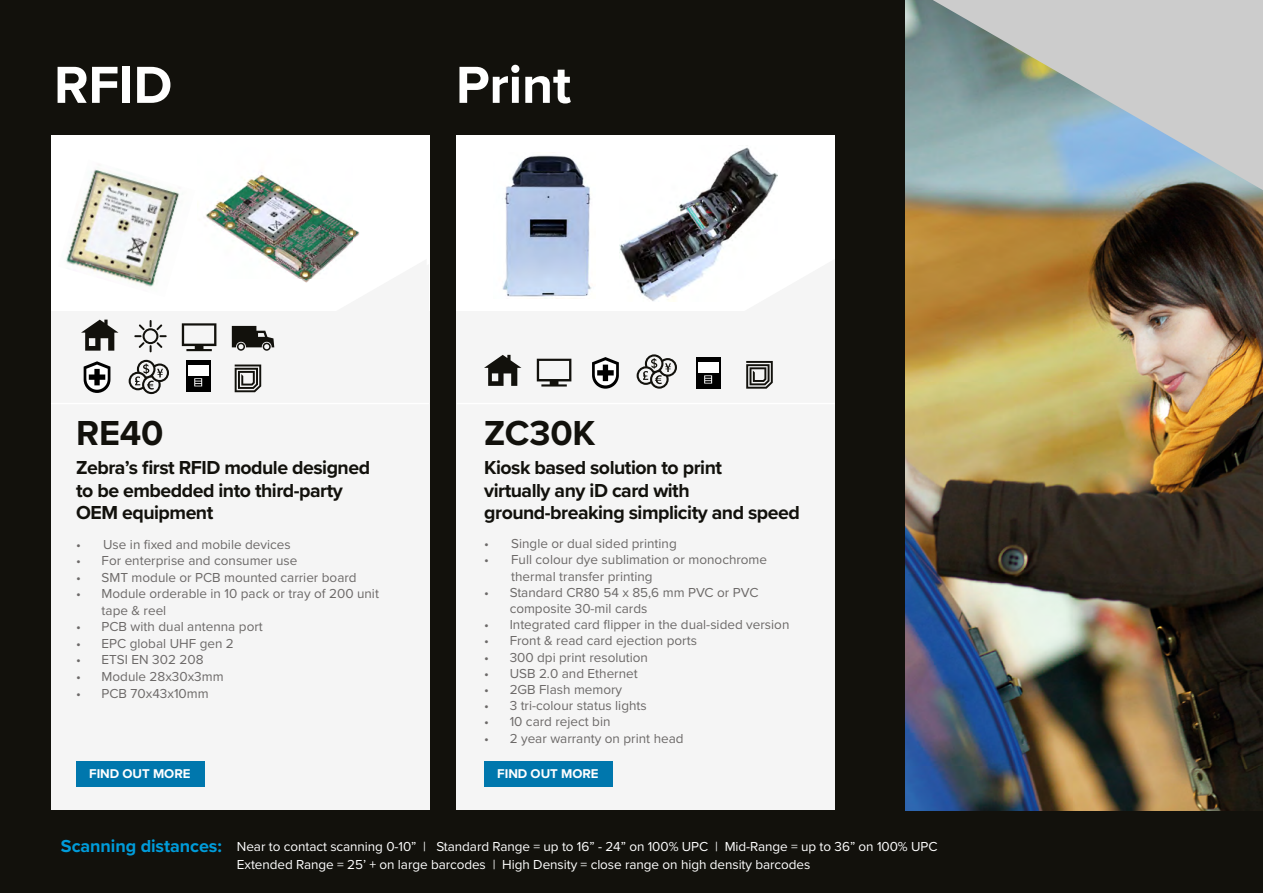
<style>
.page{position:relative;width:1263px;height:893px;background:#fff}
.page>*{position:absolute;margin:0;border:0;box-sizing:border-box;transform-origin:0 0}
.t1{font:700 54px "Proxima Nova";letter-spacing:-.005em;color:#fff}
.t2{font:700 36px "Proxima Nova";letter-spacing:-.005em;color:#12110c}
.t3{font:700 19.5px/22.5px "Proxima Nova";letter-spacing:-.025em;color:#12110c}
.t4{font:13.5px/16.2px "Proxima Nova";color:#6c6968}
.t5{font:13.5px/18px "Proxima Nova";letter-spacing:-.005em;color:#fff}
.t6{font:700 13.2px "Proxima Nova";letter-spacing:-.005em;color:#fff}
.s1{font-weight:700;font-size:18px;color:#009cda}
</style>
<div class="page">
<img style="left:904px;top:0;width:359px;height:812px">
<div style="left:0;top:0;width:904px;height:893px;background:#12110c"></div>
<svg style="left:933px;top:0;width:330px;height:190px;background:#aababf"></svg>
<div style="left:0;top:812px;width:1263px;height:81px;background:#12110c"></div>
<div style="left:51px;top:135px;width:378px;height:641px;background:#fff"></div>
<div style="left:457px;top:135px;width:378px;height:641px;background:#fff"></div>
<img style="left:619px;top:147px;width:159px;height:154px">
<div style="left:457px;top:312px;width:378px;height:498px;background:#f5f5f5"></div>
<svg style="left:742px;top:259px;width:36px;height:42px"></svg>
<div style="left:484px;top:761px;width:129px;height:26px;background:#0077ad"></div>
<img style="left:66px;top:169px;width:114px;height:118px">
<hr style="left:457px;top:403px;width:378px;height:1px;background:#fff">
<img style="left:502px;top:155px;width:90px;height:142px">
<div style="left:51px;top:312px;width:378px;height:498px;background:#f5f5f5"></div>
<div style="left:76px;top:761px;width:129px;height:26px;background:#0077ad"></div>
<img style="left:206px;top:172px;width:154px;height:111px">
<hr style="left:51px;top:403px;width:378px;height:1px;background:#fff">
<svg style="left:84px;top:361px;width:26px;height:32px"></svg>
<svg style="left:182px;top:323px;width:34px;height:28px"></svg>
<svg style="left:81px;top:320px;width:37px;height:31px"></svg>
<svg style="left:134px;top:320px;width:33px;height:32px"></svg>
<svg style="left:129px;top:360px;width:40px;height:34px"></svg>
<div style="left:186px;top:360px;width:24px;height:32px;background:#000"></div>
<div style="left:188px;top:366px;width:20px;height:10px;background:#fff"></div>
<svg style="left:194px;top:378px;width:8px;height:8px"></svg>
<svg style="left:232px;top:326px;width:42px;height:25px"></svg>
<div style="left:696px;top:357px;width:24px;height:32px;background:#000"></div>
<div style="left:698px;top:363px;width:20px;height:10px;background:#fff"></div>
<svg style="left:704px;top:375px;width:8px;height:9px"></svg>
<svg style="left:637px;top:354px;width:40px;height:35px"></svg>
<svg style="left:592px;top:357px;width:27px;height:32px"></svg>
<svg style="left:235px;top:365px;width:26px;height:27px"></svg>
<svg style="left:746px;top:361px;width:27px;height:28px"></svg>
<svg style="left:484px;top:355px;width:37px;height:31px"></svg>
<svg style="left:537px;top:359px;width:34px;height:28px"></svg>
<svg style="left:334px;top:259px;width:26px;height:24px"></svg>
<h1 class="t1" style="left:54px;top:45px;width:120px">RFID</h1>
<h1 class="t1" style="left:456px;top:45px;width:117px">Print</h1>
<h2 class="t2" style="left:76px;top:406px;width:89px">RE40</h2>
<h2 class="t2" style="left:484px;top:406px;width:113px">ZC30K</h2>
<h3 class="t3" style="left:76px;top:456px;width:296px">Zebra’s first RFID module designed to be embedded into third-party<br>OEM equipment</h3>
<p class="t4" style="left:76px;top:535px;width:216px">• Use in fixed and mobile devices</p>
<p class="t4" style="left:76px;top:552px;width:223px">• For enterprise and consumer use</p>
<p class="t4" style="left:76px;top:568px;width:282px">• SMT module or PCB mounted carrier board</p>
<p class="t4" style="left:102px;top:585px;width:279px;text-indent:-25px">• Module orderable in 10 pack or tray of 200 unit tape &amp; reel</p>
<p class="t4" style="left:76px;top:618px;width:188px">• PCB with dual antenna port</p>
<p class="t4" style="left:76px;top:634px;width:159px">• EPC global UHF gen 2</p>
<p class="t4" style="left:76px;top:651px;width:129px">• ETSI EN 302 208</p>
<p class="t4" style="left:76px;top:667px;width:149px">• Module 28x30x3mm</p>
<p class="t4" style="left:76px;top:684px;width:134px">• PCB 70x43x10mm</p>
<h3 class="t3" style="left:484px;top:456px;width:317px">Kiosk based solution to print<br>virtually any iD card with ground-breaking simplicity and speed</h3>
<p class="t4" style="left:484px;top:535px;width:194px">• Single or dual sided printing</p>
<p class="t4" style="left:511px;top:551px;width:257px;text-indent:-27px">• Full colour dye sublimation or monochrome thermal transfer printing</p>
<p class="t4" style="left:510px;top:584px;width:250px;text-indent:-25px">• Standard CR80 54 x 85,6 mm PVC or PVC composite 30-mil cards</p>
<p class="t4" style="left:484px;top:616px;width:307px">• Integrated card flipper in the dual-sided version</p>
<p class="t4" style="left:484px;top:632px;width:214px">• Front &amp; read card ejection ports</p>
<p class="t4" style="left:484px;top:648px;width:165px">• 300 dpi print resolution</p>
<p class="t4" style="left:484px;top:665px;width:155px">• USB 2.0 and Ethernet</p>
<p class="t4" style="left:484px;top:681px;width:139px">• 2GB Flash memory</p>
<p class="t4" style="left:484px;top:697px;width:164px">• 3 tri-colour status lights</p>
<p class="t4" style="left:484px;top:713px;width:128px">• 10 card reject bin</p>
<p class="t4" style="left:484px;top:730px;width:201px">• 2 year warranty on print head</p>
<p class="t6" style="left:89px;top:764px;width:103px">FIND OUT MORE</p>
<p class="t6" style="left:497px;top:764px;width:103px">FIND OUT MORE</p>
<p class="t5" style="left:237px;top:837px;width:702px;text-indent:-176px"><span class="s1">Scanning distances:</span> Near to contact scanning 0-10” | Standard Range = up to 16” - 24” on 100% UPC | Mid-Range = up to 36” on 100% UPC<br>Extended Range = 25’ + on large barcodes | High Density = close range on high density barcodes</p>
</div>
